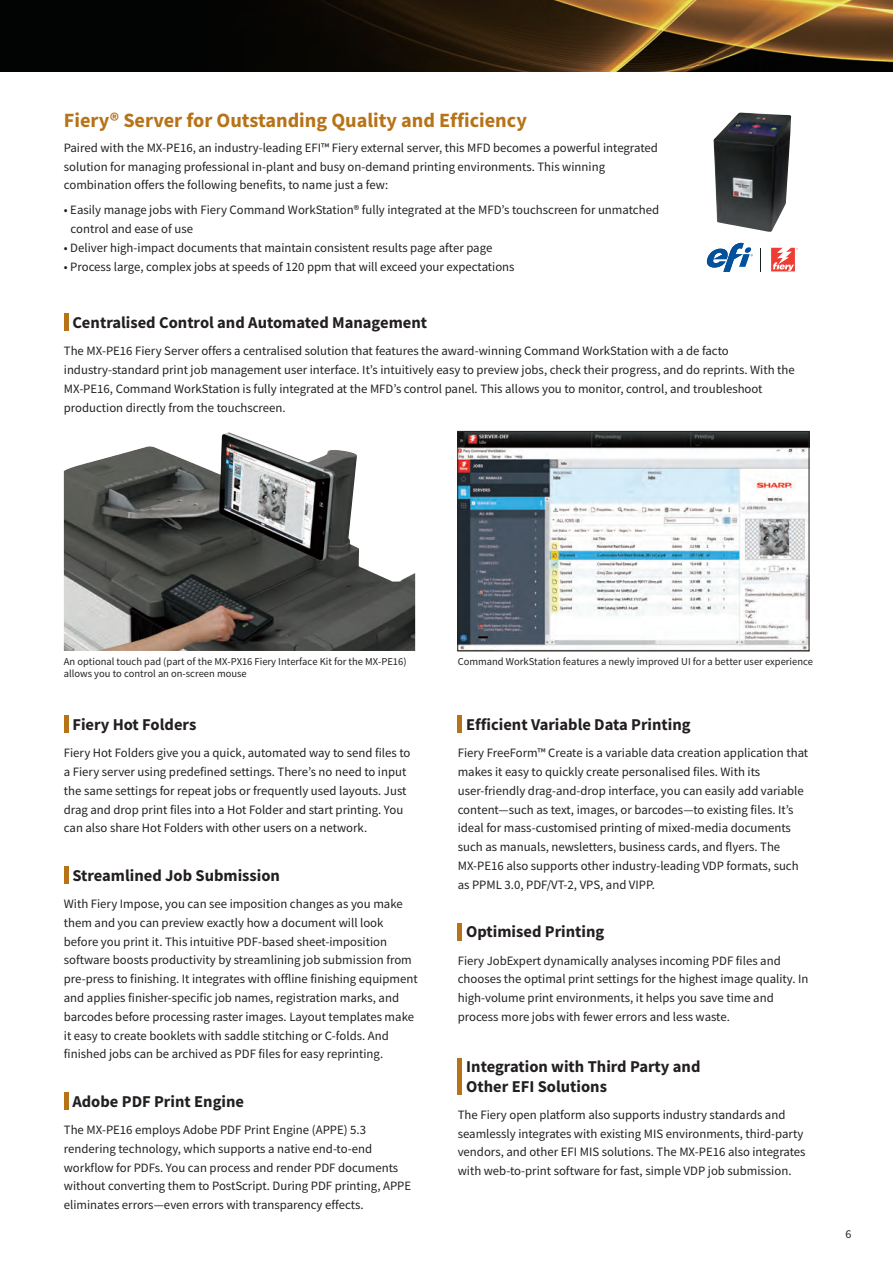
<style>
.page{position:relative;width:893px;height:1263px;background:#fff}
.page>*{position:absolute;margin:0;border:0;box-sizing:border-box;transform-origin:0 0}
.t1{font:700 20.25px "Source Sans Pro";color:#b67318}
.t2{font:700 16.5px/19.8px "Source Sans Pro";color:#231f20}
.t3{font:12.75px/18.8px "Source Sans Pro";color:#231f20}
.t4{font:12px "Source Sans Pro";color:#231f20}
.t5{font:10.5px/12.6px "Source Sans Pro";color:#231f20}
</style>
<div class="page">
<img style="left:0;top:0;width:893px;height:71px">
<img style="left:459px;top:433px;width:348px;height:216px">
<svg style="left:760px;top:248px;width:1px;height:23px"></svg>
<svg style="left:771px;top:248px;width:27px;height:23px"></svg>
<svg style="left:706px;top:243px;width:47px;height:29px"></svg>
<img style="left:64px;top:432px;width:351px;height:219px">
<div style="left:457px;top:431px;width:352px;height:220px;border:1px solid #231f20"></div>
<img style="left:713px;top:112px;width:78px;height:120px">
<hr style="left:64px;top:314px;width:4px;height:17px;background:#b67318">
<hr style="left:64px;top:716px;width:4px;height:17px;background:#b67318">
<hr style="left:458px;top:716px;width:4px;height:17px;background:#b67318">
<hr style="left:64px;top:1092px;width:4px;height:18px;background:#b67318">
<hr style="left:458px;top:923px;width:4px;height:17px;background:#b67318">
<hr style="left:64px;top:867px;width:4px;height:17px;background:#b67318">
<hr style="left:458px;top:1057px;width:4px;height:37px;background:#b67318">
<h1 class="t1" style="left:64px;top:107px;width:465px">Fiery® Server for Outstanding Quality and Efficiency</h1>
<p class="t3" style="left:64px;top:138px;width:595px">Paired with the MX-PE16, an industry-leading EFI™ Fiery external server, this MFD becomes a powerful integrated solution for managing professional in-plant and busy on-demand printing environments. This winning combination offers the following benefits, to name just a few:</p>
<p class="t3" style="left:71px;top:200px;width:590px;text-indent:-7px">• Easily manage jobs with Fiery Command WorkStation® fully integrated at the MFD’s touchscreen for unmatched control and ease of use</p>
<p class="t3" style="left:64px;top:238px;width:430px">• Deliver high-impact documents that maintain consistent results page after page</p>
<p class="t3" style="left:64px;top:257px;width:452px">• Process large, complex jobs at speeds of 120 ppm that will exceed your expectations</p>
<p class="t2" style="left:72px;top:312px;width:356px">Centralised Control and Automated Management</p>
<p class="t3" style="left:64px;top:342px;width:732px">The MX-PE16 Fiery Server offers a centralised solution that features the award-winning Command WorkStation with a de facto industry-standard print job management user interface. It’s intuitively easy to preview jobs, check their progress, and do reprints. With the MX-PE16, Command WorkStation is fully integrated at the MFD’s control panel. This allows you to monitor, control, and troubleshoot production directly from the touchscreen.</p>
<p class="t5" style="left:64px;top:655px;width:344px">An optional touch pad (part of the MX-PX16 Fiery Interface Kit for the MX-PE16) allows you to control an on-screen mouse</p>
<p class="t5" style="left:458px;top:655px;width:357px">Command WorkStation features a newly improved UI for a better user experience</p>
<p class="t2" style="left:72px;top:714px;width:125px">Fiery Hot Folders</p>
<p class="t3" style="left:64px;top:744px;width:348px">Fiery Hot Folders give you a quick, automated way to send files to a Fiery server using predefined settings. There’s no need to input the same settings for repeat jobs or frequently used layouts. Just drag and drop print files into a Hot Folder and start printing. You can also share Hot Folders with other users on a network.</p>
<p class="t2" style="left:72px;top:865px;width:209px">Streamlined Job Submission</p>
<p class="t3" style="left:64px;top:894px;width:355px">With Fiery Impose, you can see imposition changes as you make them and you can preview exactly how a document will look before you print it. This intuitive PDF-based sheet-imposition software boosts productivity by streamlining job submission from pre-press to finishing. It integrates with offline finishing equipment and applies finisher-specific job names, registration marks, and barcodes before processing raster images. Layout templates make it easy to create booklets with saddle stitching or C-folds. And finished jobs can be archived as PDF files for easy reprinting.</p>
<p class="t2" style="left:72px;top:1091px;width:173px">Adobe PDF Print Engine</p>
<p class="t3" style="left:64px;top:1120px;width:349px">The MX-PE16 employs Adobe PDF Print Engine (APPE) 5.3 rendering technology, which supports a native end-to-end workflow for PDFs. You can process and render PDF documents without converting them to PostScript. During PDF printing, APPE eliminates errors—even errors with transparency effects.</p>
<p class="t2" style="left:466px;top:714px;width:226px">Efficient Variable Data Printing</p>
<p class="t3" style="left:458px;top:744px;width:352px">Fiery FreeForm™ Create is a variable data creation application that makes it easy to quickly create personalised files. With its user-friendly drag-and-drop interface, you can easily add variable content—such as text, images, or barcodes—to existing files. It’s ideal for mass-customised printing of mixed-media documents such as manuals, newsletters, business cards, and flyers. The MX-PE16 also supports other industry-leading VDP formats, such as PPML 3.0, PDF/VT-2, VPS, and VIPP.</p>
<p class="t2" style="left:466px;top:922px;width:140px">Optimised Printing</p>
<p class="t3" style="left:458px;top:951px;width:352px">Fiery JobExpert dynamically analyses incoming PDF files and chooses the optimal print settings for the highest image quality. In high-volume print environments, it helps you save time and process more jobs with fewer errors and less waste.</p>
<p class="t2" style="left:466px;top:1056px;width:236px">Integration with Third Party and<br>Other EFI Solutions</p>
<p class="t3" style="left:458px;top:1105px;width:349px">The Fiery open platform also supports industry standards and seamlessly integrates with existing MIS environments, third-party vendors, and other EFI MIS solutions. The MX-PE16 also integrates with web-to-print software for fast, simple VDP job submission.</p>
<p class="t4" style="left:846px;top:1226px;width:7px">6</p>
</div>
